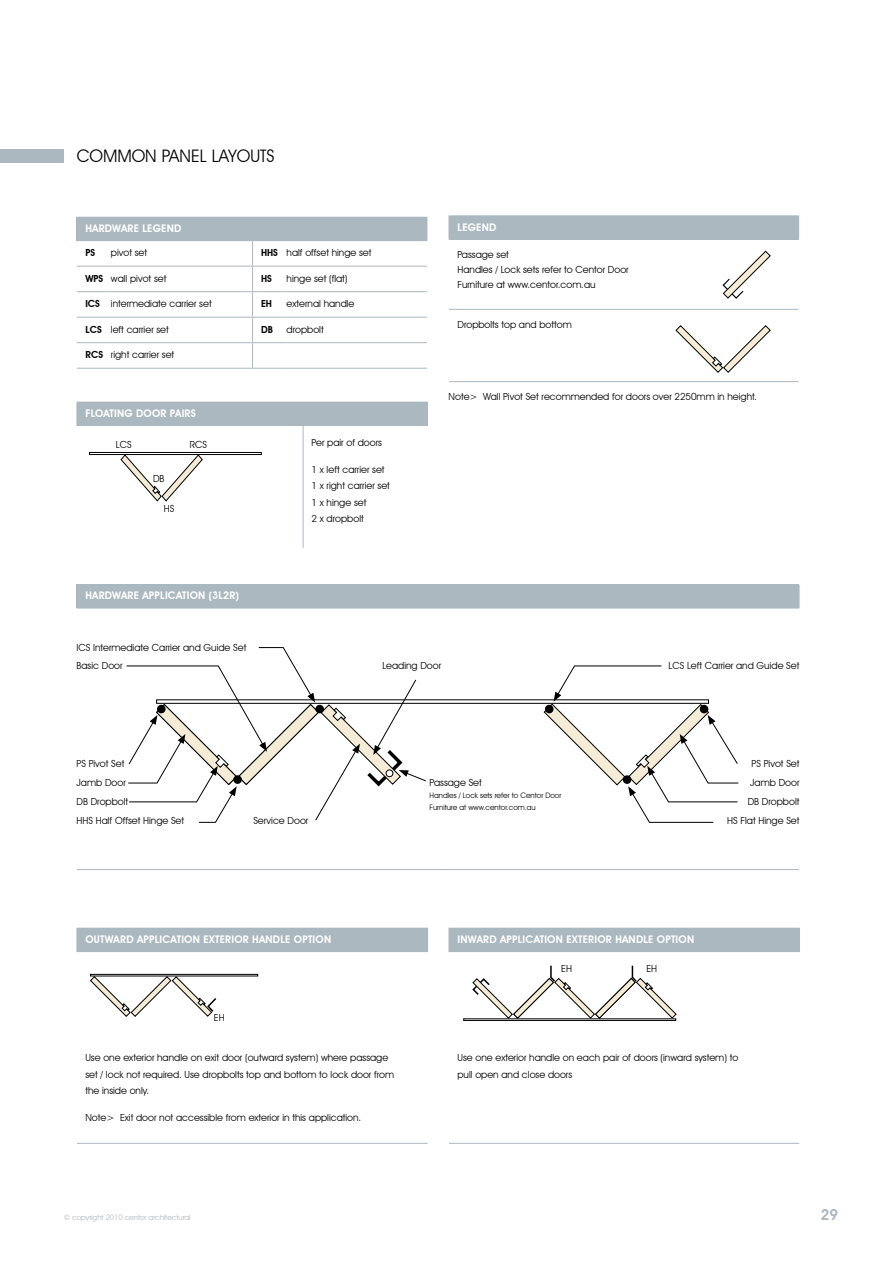
<style>
.page{position:relative;width:893px;height:1263px;background:#fff}
.page>*{position:absolute;margin:0;border:0;box-sizing:border-box;transform-origin:0 0}
.t1{font:17.25px "Avant Garde IT Cby BT";color:#000}
.t2{font:600 15px "Avant Garde IT Cby BT";color:#acb8bf}
.t3{font:600 10.5px "Avant Garde IT Cby BT";letter-spacing:.02em;color:#fff}
.t4{font:9.75px/18.9px "Avant Garde IT Cby BT";color:#000}
.t5{font:600 9.75px "Avant Garde IT Cby BT";color:#000}
.t6{font:7.5px/12px "Avant Garde IT Cby BT";color:#000}
.t7{font:7.5px "Avant Garde IT Cby BT";color:#acb8bf}
.s1{font-weight:600}
</style>
<div class="page">
<div style="left:0;top:149px;width:64px;height:14px;background:#acb8bf"></div>
<div style="left:77px;top:928px;width:351px;height:23px;background:#acb8bf"></div>
<hr style="left:77px;top:951px;width:351px;height:1px;background:#acb8bf">
<hr style="left:77px;top:1143px;width:351px;height:1px;background:#acb8bf">
<div style="left:463px;top:1019px;width:213px;height:2px;border:1px solid #000"></div>
<svg style="left:472px;top:965px;width:205px;height:53px"></svg>
<div style="left:90px;top:974px;width:168px;height:2px;border:1px solid #000"></div>
<svg style="left:90px;top:976px;width:128px;height:41px"></svg>
<div style="left:77px;top:585px;width:722px;height:23px;background:#acb8bf"></div>
<hr style="left:77px;top:584px;width:367px;height:1px;background:#acb8bf">
<hr style="left:444px;top:584px;width:355px;height:1px;background:#acb8bf">
<svg style="left:799px;top:585px;width:1px;height:23px"></svg>
<hr style="left:77px;top:608px;width:367px;height:1px;background:#acb8bf">
<hr style="left:444px;top:608px;width:355px;height:1px;background:#acb8bf">
<hr style="left:77px;top:869px;width:367px;height:1px;background:#acb8bf">
<hr style="left:444px;top:869px;width:355px;height:1px;background:#acb8bf">
<div style="left:156px;top:699px;width:553px;height:5px;border:1px solid #000"></div>
<svg style="left:543px;top:665px;width:196px;height:158px"></svg>
<svg style="left:126px;top:647px;width:301px;height:176px"></svg>
<div style="left:77px;top:217px;width:350px;height:24px;background:#acb8bf"></div>
<svg style="left:427px;top:218px;width:1px;height:22px"></svg>
<hr style="left:77px;top:266px;width:34px;height:1px;background:#acb8bf">
<hr style="left:111px;top:266px;width:142px;height:1px;background:#acb8bf">
<hr style="left:253px;top:266px;width:34px;height:1px;background:#acb8bf">
<hr style="left:287px;top:266px;width:140px;height:1px;background:#acb8bf">
<hr style="left:77px;top:291px;width:34px;height:1px;background:#acb8bf">
<hr style="left:111px;top:291px;width:142px;height:1px;background:#acb8bf">
<hr style="left:253px;top:291px;width:34px;height:1px;background:#acb8bf">
<hr style="left:287px;top:291px;width:140px;height:1px;background:#acb8bf">
<hr style="left:77px;top:317px;width:34px;height:1px;background:#acb8bf">
<hr style="left:111px;top:317px;width:142px;height:1px;background:#acb8bf">
<hr style="left:253px;top:317px;width:34px;height:1px;background:#acb8bf">
<hr style="left:287px;top:317px;width:140px;height:1px;background:#acb8bf">
<hr style="left:77px;top:342px;width:34px;height:1px;background:#acb8bf">
<hr style="left:111px;top:342px;width:142px;height:1px;background:#acb8bf">
<hr style="left:253px;top:342px;width:34px;height:1px;background:#acb8bf">
<svg style="left:252px;top:241px;width:1px;height:127px"></svg>
<hr style="left:287px;top:342px;width:140px;height:1px;background:#acb8bf">
<hr style="left:77px;top:368px;width:34px;height:1px;background:#acb8bf">
<hr style="left:111px;top:368px;width:142px;height:1px;background:#acb8bf">
<hr style="left:253px;top:368px;width:34px;height:1px;background:#acb8bf">
<hr style="left:287px;top:368px;width:140px;height:1px;background:#acb8bf">
<div style="left:449px;top:216px;width:350px;height:23px;background:#acb8bf"></div>
<hr style="left:449px;top:309px;width:350px;height:1px;background:#acb8bf">
<hr style="left:449px;top:381px;width:350px;height:1px;background:#acb8bf">
<hr style="left:449px;top:215px;width:350px;height:1px;background:#acb8bf">
<hr style="left:449px;top:239px;width:350px;height:1px;background:#acb8bf">
<svg style="left:722px;top:251px;width:48px;height:48px"></svg>
<svg style="left:676px;top:325px;width:94px;height:48px"></svg>
<div style="left:77px;top:402px;width:350px;height:23px;background:#acb8bf"></div>
<hr style="left:303px;top:426px;width:1px;height:122px;background:#acb8bf">
<svg style="left:427px;top:402px;width:1px;height:23px"></svg>
<hr style="left:77px;top:425px;width:226px;height:1px;background:#acb8bf">
<hr style="left:303px;top:425px;width:124px;height:1px;background:#acb8bf">
<div style="left:89px;top:452px;width:172px;height:3px;border:1px solid #000"></div>
<svg style="left:120px;top:454px;width:83px;height:47px"></svg>
<div style="left:449px;top:928px;width:350px;height:23px;background:#acb8bf"></div>
<svg style="left:799px;top:928px;width:1px;height:23px"></svg>
<hr style="left:449px;top:951px;width:350px;height:1px;background:#acb8bf">
<hr style="left:449px;top:1143px;width:350px;height:1px;background:#acb8bf">
<h1 class="t1" style="left:77px;top:145px;width:28px">Common</h1>
<h1 class="t1" style="left:162px;top:145px;width:10px">panel</h1>
<h1 class="t1" style="left:212px;top:145px;width:10px">layouts</h1>
<p class="t3" style="left:85px;top:222px;width:15px">HARDWARE</p>
<p class="t3" style="left:142px;top:222px;width:13px">LEGEND</p>
<p class="t5" style="left:85px;top:247px;width:11px">PS</p>
<p class="t4" style="left:111px;top:243px;width:38px">pivot set</p>
<p class="t4" style="left:261px;top:243px;width:112px"><span class="s1">HHS</span> half offset hinge set</p>
<p class="t4" style="left:85px;top:269px;width:82px"><span class="s1">WPS</span> wall pivot set</p>
<p class="t5" style="left:261px;top:272px;width:12px">HS</p>
<p class="t4" style="left:287px;top:269px;width:62px">hinge set (flat)</p>
<p class="t4" style="left:85px;top:294px;width:128px"><span class="s1">ICS</span> intermediate carrier set</p>
<p class="t5" style="left:261px;top:298px;width:12px">EH</p>
<p class="t4" style="left:287px;top:294px;width:69px">external handle</p>
<p class="t4" style="left:85px;top:320px;width:85px"><span class="s1">LCS</span> left carrier set</p>
<p class="t5" style="left:261px;top:323px;width:13px">DB</p>
<p class="t4" style="left:287px;top:320px;width:39px">dropbolt</p>
<p class="t4" style="left:85px;top:345px;width:90px"><span class="s1">RCS</span> right carrier set</p>
<p class="t3" style="left:85px;top:407px;width:13px">FLOATING</p>
<p class="t3" style="left:136px;top:407px;width:16px">DOOR</p>
<p class="t3" style="left:170px;top:407px;width:12px">PAIRS</p>
<p class="t4" style="left:116px;top:435px;width:17px">LCS</p>
<p class="t4" style="left:190px;top:435px;width:19px">RCS</p>
<p class="t4" style="left:153px;top:469px;width:13px">DB</p>
<p class="t4" style="left:164px;top:498px;width:12px">HS</p>
<p class="t4" style="left:312px;top:433px;width:72px">Per pair of doors</p>
<p class="t4" style="left:312px;top:461px;width:80px;line-height:16.5px">1 x left carrier set<br>1 x right carrier set<br>1 x hinge set<br>2 x dropbolt</p>
<p class="t3" style="left:457px;top:221px;width:13px">LEGEND</p>
<p class="t4" style="left:457px;top:247px;width:173px;line-height:15px">Passage set<br>Handles / Lock sets refer to Centor Door<br>Furniture at www.centor.com.au</p>
<p class="t4" style="left:457px;top:315px;width:116px">Dropbolts top and bottom</p>
<p class="t4" style="left:449px;top:386px;width:310px">Note&gt; Wall Pivot Set recommended for doors over 2250mm in height.</p>
<p class="t3" style="left:85px;top:589px;width:15px">HARDWARE</p>
<p class="t3" style="left:142px;top:589px;width:14px">APPLICATION</p>
<p class="t3" style="left:209px;top:589px;width:32px">(3L2R)</p>
<p class="t4" style="left:77px;top:637px;width:171px">ICS Intermediate Carrier and Guide Set<br>Basic Door</p>
<p class="t4" style="left:382px;top:656px;width:60px">Leading Door</p>
<p class="t4" style="left:669px;top:656px;width:132px">LCS Left Carrier and Guide Set</p>
<p class="t4" style="left:77px;top:754px;width:109px">PS Pivot Set<br>Jamb Door<br>DB Dropbolt<br>HHS Half Offset Hinge Set</p>
<p class="t4" style="left:253px;top:811px;width:56px">Service Door</p>
<p class="t4" style="left:430px;top:773px;width:54px">Passage Set</p>
<p class="t6" style="left:430px;top:789px;width:133px">Handles / Lock sets refer to Centor Door<br>Furniture at www.centor.com.au</p>
<p class="t4" style="left:727px;top:754px;width:74px;text-align:right">PS Pivot Set<br>Jamb Door<br>DB Dropbolt<br>HS Flat Hinge Set</p>
<p class="t3" style="left:85px;top:933px;width:16px">OUTWARD</p>
<p class="t3" style="left:137px;top:933px;width:14px">APPLICATION</p>
<p class="t3" style="left:203px;top:933px;width:19px">EXTERIOR</p>
<p class="t3" style="left:252px;top:933px;width:15px">HANDLE</p>
<p class="t3" style="left:294px;top:933px;width:15px">OPTION</p>
<p class="t3" style="left:457px;top:933px;width:11px">INWARD</p>
<p class="t3" style="left:500px;top:933px;width:14px">APPLICATION</p>
<p class="t3" style="left:566px;top:933px;width:19px">EXTERIOR</p>
<p class="t3" style="left:615px;top:933px;width:15px">HANDLE</p>
<p class="t3" style="left:657px;top:933px;width:15px">OPTION</p>
<p class="t4" style="left:561px;top:959px;width:12px">EH</p>
<p class="t4" style="left:646px;top:959px;width:12px">EH</p>
<p class="t4" style="left:214px;top:1008px;width:12px">EH</p>
<p class="t4" style="left:85px;top:1049px;width:310px;line-height:16.5px">Use one exterior handle on exit door (outward system) where passage set / lock not required. Use dropbolts top and bottom to lock door from the inside only.</p>
<p class="t4" style="left:85px;top:1108px;width:277px">Note&gt; Exit door not accessible from exterior in this application.</p>
<p class="t4" style="left:457px;top:1049px;width:282px;line-height:16.5px">Use one exterior handle on each pair of doors (inward system) to pull open and close doors</p>
<p class="t7" style="left:64px;top:1213px;width:128px">© copyright 2010 centor architectural</p>
<h2 class="t2" style="left:821px;top:1206px;width:19px">29</h2>
</div>
